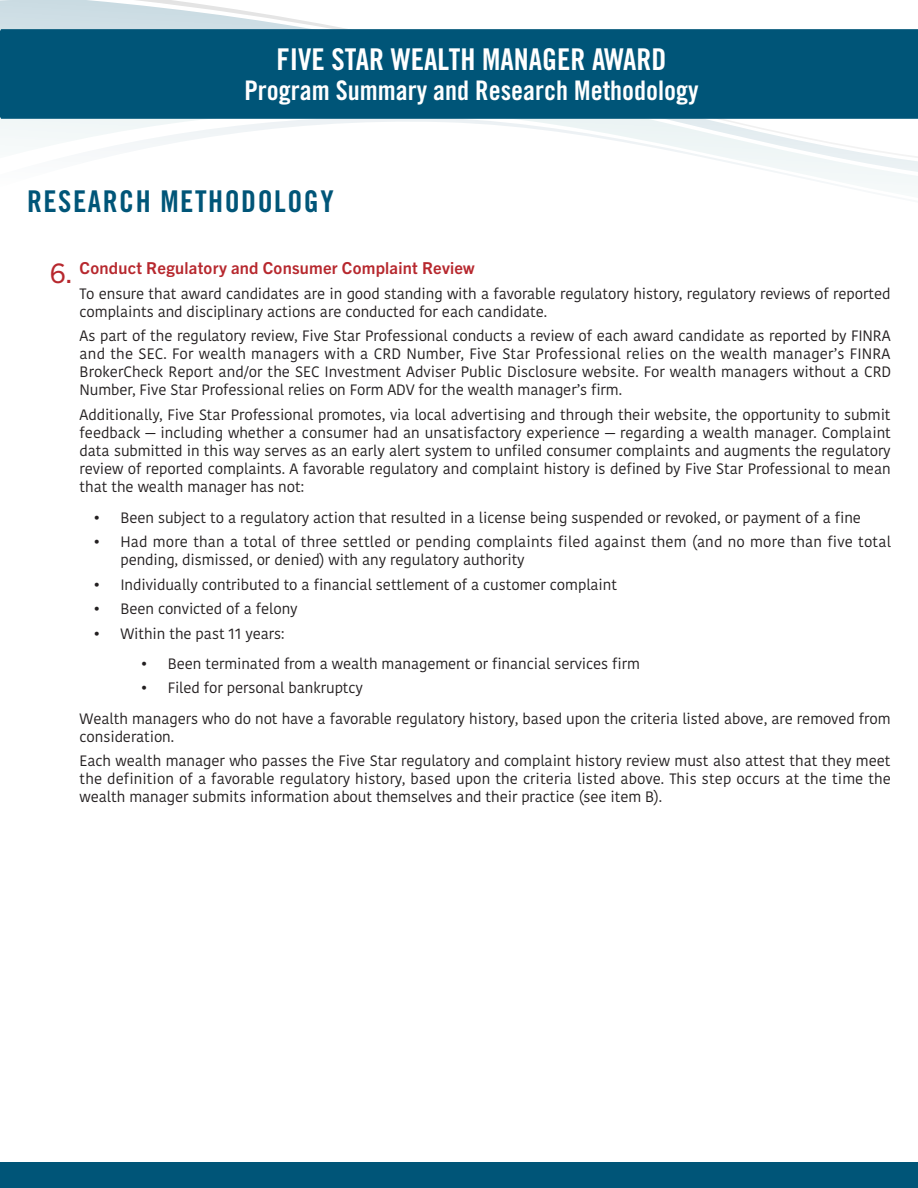
<style>
.page{position:relative;width:918px;height:1188px;background:#fff}
.page>*{position:absolute;margin:0;border:0;box-sizing:border-box;transform-origin:0 0}
.t1{font:30px "Trade Gothic LT Std Bd Cn 20";color:#fff}
.t2{font:30px "Trade Gothic LT Std Bd Cn 20";letter-spacing:.05em;color:#005578}
.t3{font:27px "Trade Gothic LT Std Bd Cn 20";color:#fff}
.t4{font:27px "Trade Gothic Next LT Pro";color:#b7282e}
.Sub_Header{font:700 16.5px "Trade Gothic Next LT Pro";letter-spacing:.015em;color:#b7282e}
.Body{font:15px/18px "Kohinoor Devanagari";letter-spacing:-.005em;color:#231f20}
</style>
<div class="page">
<div style="left:0;top:0;width:133px;height:29px;background:#cddde4"></div>
<svg style="left:133px;top:0;width:213px;height:29px"></svg>
<svg style="left:0;top:119px;width:918px;height:67px"></svg>
<div style="left:0;top:1162px;width:918px;height:26px;background:#005578"></div>
<div style="left:0;top:29px;width:918px;height:90px;background:#005578"></div>
<p class="t1" style="left:277px;top:41px;width:391px">FIVE STAR WEALTH MANAGER AWARD</p>
<p class="t3" style="left:244px;top:74px;width:456px">Program Summary and Research Methodology</p>
<p class="t2" style="left:27px;top:183px;width:308px">RESEARCH METHODOLOGY</p>
<p class="t4" style="left:50px;top:254px;width:25px">6.</p>
<p class="Sub_Header" style="left:80px;top:257px;width:397px">Conduct Regulatory and Consumer Complaint Review</p>
<p class="Body" style="left:80px;top:285px;width:813px">To ensure that award candidates are in good standing with a favorable regulatory history, regulatory reviews of reported complaints and disciplinary actions are conducted for each candidate.</p>
<p class="Body" style="left:80px;top:327px;width:813px;text-align:justify">As part of the regulatory review, Five Star Professional conducts a review of each award candidate as reported by FINRA and the SEC. For wealth managers with a CRD Number, Five Star Professional relies on the wealth manager’s FINRA BrokerCheck Report and/or the SEC Investment Adviser Public Disclosure website. For wealth managers without a CRD Number, Five Star Professional relies on Form ADV for the wealth manager’s firm.</p>
<p class="Body" style="left:80px;top:406px;width:813px;text-align:justify">Additionally, Five Star Professional promotes, via local advertising and through their website, the opportunity to submit feedback — including whether a consumer had an unsatisfactory experience — regarding a wealth manager. Complaint data submitted in this way serves as an early alert system to unfiled consumer complaints and augments the regulatory review of reported complaints. A favorable regulatory and complaint history is defined by Five Star Professional to mean that the wealth manager has not:</p>
<p class="Body" style="left:93px;top:509px;width:769px">• Been subject to a regulatory action that resulted in a license being suspended or revoked, or payment of a fine</p>
<p class="Body" style="left:120px;top:533px;width:772px;text-indent:-27px">• Had more than a total of three settled or pending complaints filed against them (and no more than five total pending, dismissed, or denied) with any regulatory authority</p>
<p class="Body" style="left:93px;top:576px;width:525px">• Individually contributed to a financial settlement of a customer complaint</p>
<p class="Body" style="left:93px;top:600px;width:206px">• Been convicted of a felony</p>
<p class="Body" style="left:93px;top:624px;width:193px">• Within the past 11 years:</p>
<p class="Body" style="left:141px;top:655px;width:501px">• Been terminated from a wealth management or financial services firm</p>
<p class="Body" style="left:141px;top:679px;width:224px">• Filed for personal bankruptcy</p>
<p class="Body" style="left:80px;top:710px;width:813px">Wealth managers who do not have a favorable regulatory history, based upon the criteria listed above, are removed from consideration.</p>
<p class="Body" style="left:80px;top:752px;width:813px;text-align:justify">Each wealth manager who passes the Five Star regulatory and complaint history review must also attest that they meet the definition of a favorable regulatory history, based upon the criteria listed above. This step occurs at the time the wealth manager submits information about themselves and their practice (see item B).</p>
</div>
